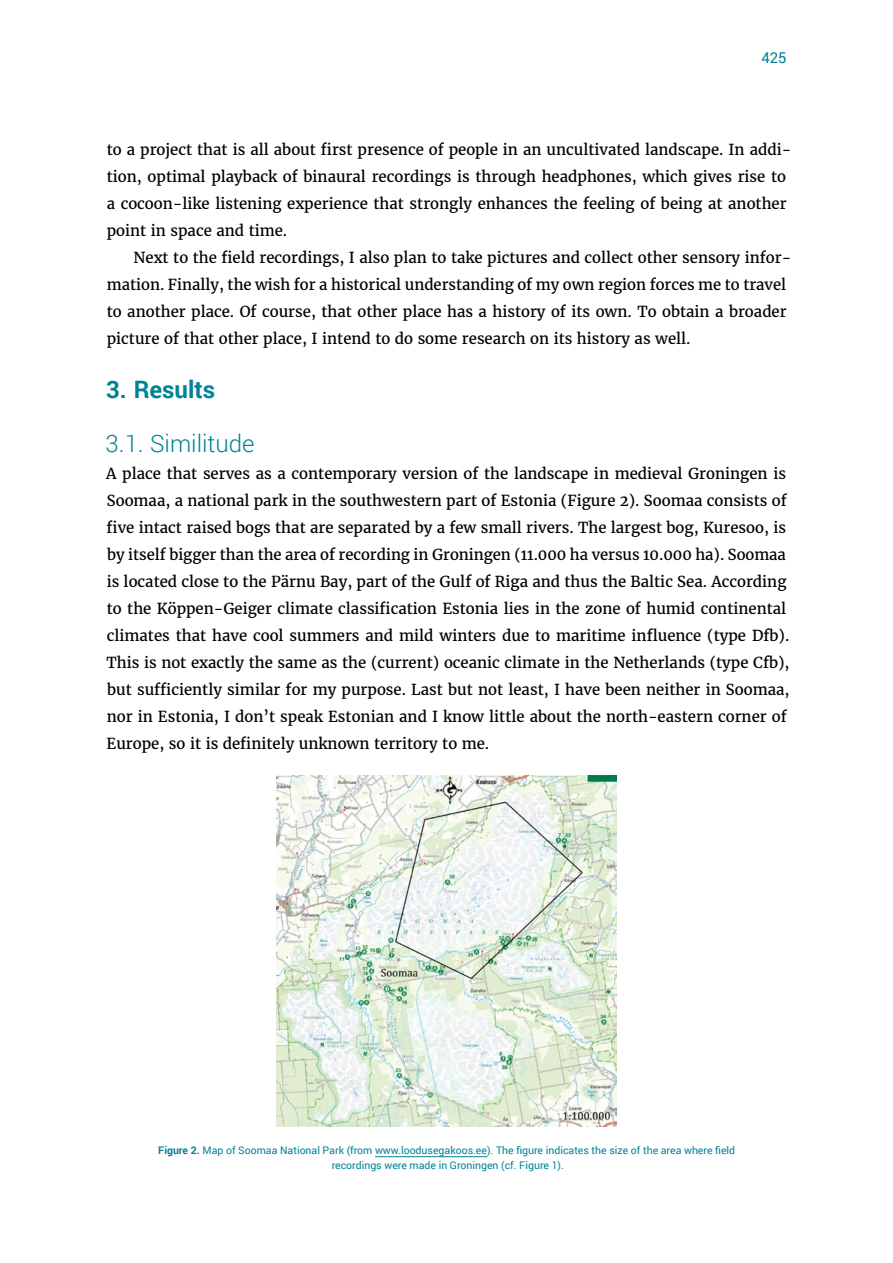
<style>
.page{position:relative;width:893px;height:1263px;background:#fff}
.page>*{position:absolute;margin:0;border:0;box-sizing:border-box;transform-origin:0 0}
.t1{font:300 24px "Roboto";color:#008296}
.t2{font:700 24px "Roboto";color:#008296}
._1º_Parágrafo{font:15px/27px "Merriweather";color:#000}
.Texto_corrido{font:15px/27px "Merriweather";color:#000}
.t3{font:15px "Roboto";color:#008296}
.legenda{font:10.5px/15px "Roboto";color:#008296;text-align:center}
.s1{font-weight:700}
</style>
<div class="page">
<hr style="left:375px;top:1156px;width:112px;height:1px;background:#008296">
<img style="left:276px;top:776px;width:341px;height:350px">
<p class="t3" style="left:761px;top:47px;width:27px">425</p>
<p class="Texto_corrido" style="left:107px;top:135px;width:686px">to a project that is all about first presence of people in an uncultivated landscape. In addi&shy;tion, optimal playback of binaural recordings is through headphones, which gives rise to a cocoon-like listening experience that strongly enhances the feeling of being at another point in space and time.</p>
<p class="Texto_corrido" style="left:107px;top:243px;width:686px;text-indent:27px">Next to the field recordings, I also plan to take pictures and collect other sensory infor&shy;mation. Finally, the wish for a historical understanding of my own region forces me to travel to another place. Of course, that other place has a history of its own. To obtain a broader picture of that other place, I intend to do some research on its history as well.</p>
<p class="t2" style="left:106px;top:372px;width:111px">3. Results</p>
<p class="t1" style="left:106px;top:426px;width:151px">3.1. Similitude</p>
<p class="_1º_Parágrafo" style="left:106px;top:459px;width:685px">A place that serves as a contemporary version of the landscape in medieval Groningen is Soomaa, a national park in the southwestern part of Estonia (Figure 2). Soomaa consists of five intact raised bogs that are separated by a few small rivers. The largest bog, Kuresoo, is by itself bigger than the area of recording in Groningen (11.000 ha versus 10.000 ha). Soomaa is located close to the Pärnu Bay, part of the Gulf of Riga and thus the Baltic Sea. According to the Köppen-Geiger climate classification Estonia lies in the zone of humid continental climates that have cool summers and mild winters due to maritime influence (type Dfb).<br>This is not exactly the same as the (current) oceanic climate in the Netherlands (type Cfb), but sufficiently similar for my purpose. Last but not least, I have been neither in Soomaa, nor in Estonia, I don’t speak Estonian and I know little about the north-eastern corner of Europe, so it is definitely unknown territory to me.</p>
<p class="legenda" style="left:158px;top:1142px;width:578px"><span class="s1">Figure 2.</span> Map of Soomaa National Park (from www.loodusegakoos.ee). The figure indicates the size of the area where field recordings were made in Groningen (cf. Figure 1).</p>
</div>
